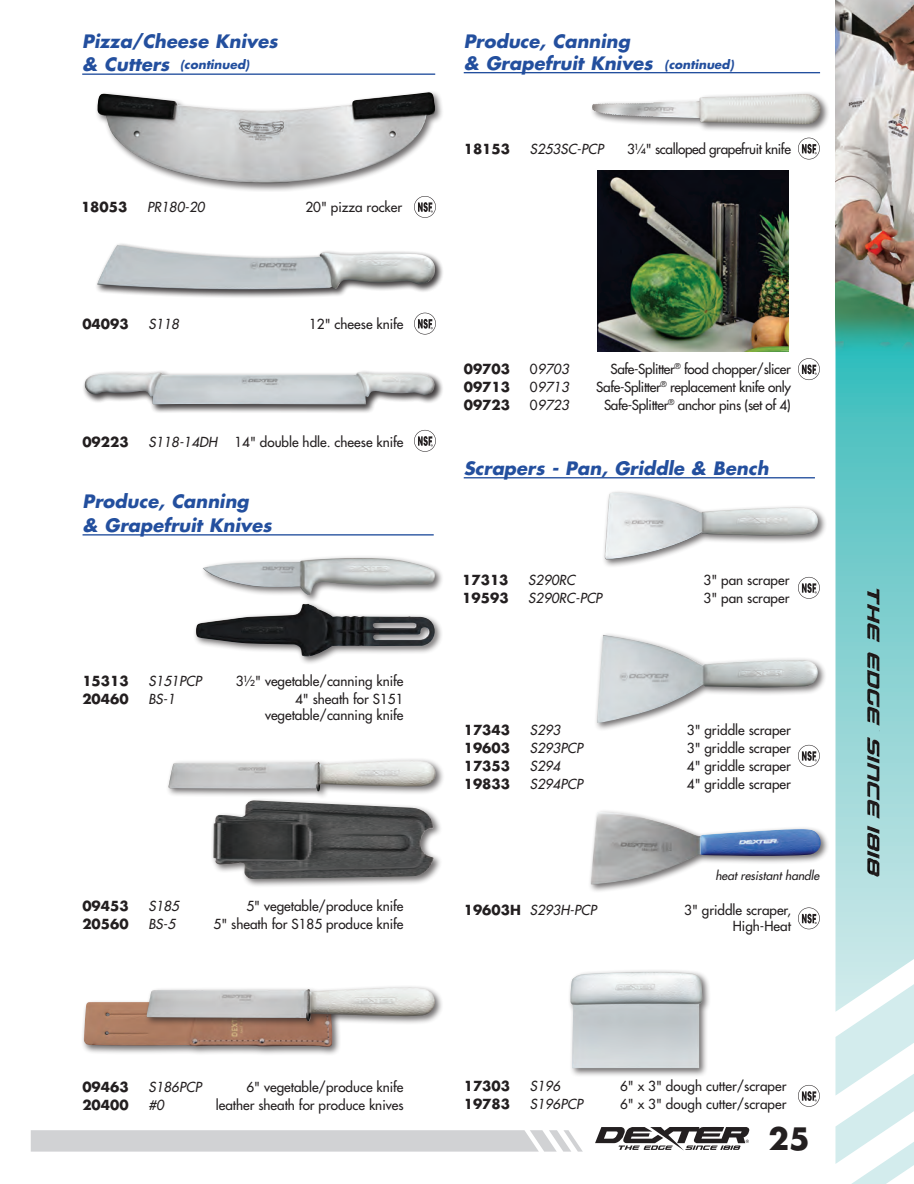
<style>
.page{position:relative;width:914px;height:1184px;background:#fff}
.page>*{position:absolute;margin:0;border:0;box-sizing:border-box;transform-origin:0 0}
.t1{font:700 30px "Futura";color:#231f20}
.t2{font:italic 700 18px/23.4px "Futura";color:#234f9e}
.t3{font:13.5px/16.2px "Futura";color:#231f20;text-align:right}
.t4{font:italic 13.5px "Futura";color:#231f20}
.t5{font:13.5px "Futura";letter-spacing:-.025em;color:#231f20}
.t6{font:700 13.5px "Futura";color:#231f20}
.t7{font:italic 12px "Futura";color:#231f20}
.t8{font:italic 700 12px "Futura";color:#234f9e}
.s1{font-size:12px}
.s2{font-style:normal}
.s3{font-weight:700;font-style:normal}
</style>
<div class="page">
<svg style="left:595px;top:1127px;width:154px;height:23px"></svg>
<svg style="left:835px;top:356px;width:79px;height:622px;background:#86d2d2"></svg>
<img style="left:867px;top:588px;width:12px;height:288px">
<svg style="left:31px;top:1130px;width:551px;height:21px;background:#d3d4d6"></svg>
<div style="left:95px;top:90px;width:349px;height:102px;background:#231f20;opacity:.65"></div>
<img style="left:98px;top:92px;width:337px;height:91px">
<hr style="left:82px;top:73px;width:353px;height:2px;background:#234f9e">
<hr style="left:464px;top:477px;width:350px;height:1px;background:#234f9e">
<hr style="left:82px;top:534px;width:352px;height:1px;background:#234f9e">
<div style="left:589px;top:91px;width:241px;height:42px;background:#231f20;opacity:.65"></div>
<img style="left:591px;top:94px;width:229px;height:30px">
<div style="left:602px;top:489px;width:225px;height:79px;background:#231f20;opacity:.65"></div>
<img style="left:604px;top:492px;width:214px;height:67px">
<div style="left:587px;top:809px;width:243px;height:84px;background:#231f20;opacity:.65"></div>
<img style="left:590px;top:812px;width:233px;height:72px">
<div style="left:594px;top:632px;width:233px;height:100px;background:#231f20;opacity:.65"></div>
<img style="left:597px;top:634px;width:221px;height:90px">
<div style="left:567px;top:969px;width:144px;height:108px;background:#231f20;opacity:.65"></div>
<img style="left:570px;top:971px;width:132px;height:97px">
<div style="left:81px;top:998px;width:261px;height:58px;background:#231f20;opacity:.65"></div>
<img style="left:84px;top:1001px;width:248px;height:46px">
<div style="left:95px;top:242px;width:349px;height:57px;background:#231f20;opacity:.65"></div>
<img style="left:97px;top:245px;width:338px;height:48px">
<div style="left:82px;top:369px;width:361px;height:45px;background:#231f20;opacity:.65"></div>
<img style="left:82px;top:372px;width:353px;height:32px">
<div style="left:144px;top:984px;width:300px;height:46px;background:#231f20;opacity:.65"></div>
<img style="left:146px;top:987px;width:289px;height:34px">
<div style="left:200px;top:555px;width:244px;height:49px;background:#231f20;opacity:.65"></div>
<img style="left:202px;top:558px;width:233px;height:37px">
<div style="left:193px;top:601px;width:251px;height:65px;background:#231f20;opacity:.65"></div>
<img style="left:196px;top:603px;width:238px;height:54px">
<div style="left:166px;top:757px;width:279px;height:43px;background:#231f20;opacity:.65"></div>
<img style="left:168px;top:759px;width:268px;height:32px">
<div style="left:210px;top:797px;width:232px;height:91px;background:#231f20;opacity:.65"></div>
<img style="left:213px;top:800px;width:221px;height:79px">
<img style="left:597px;top:170px;width:192px;height:182px">
<hr style="left:464px;top:72px;width:356px;height:1px;background:#234f9e">
<img style="left:835px;top:0;width:79px;height:356px">
<svg style="left:414px;top:196px;width:22px;height:22px"></svg>
<svg style="left:414px;top:313px;width:22px;height:21px"></svg>
<svg style="left:414px;top:430px;width:22px;height:22px"></svg>
<svg style="left:798px;top:1085px;width:21px;height:21px"></svg>
<svg style="left:798px;top:907px;width:21px;height:22px"></svg>
<svg style="left:798px;top:745px;width:21px;height:21px"></svg>
<svg style="left:798px;top:577px;width:21px;height:21px"></svg>
<svg style="left:798px;top:358px;width:21px;height:22px"></svg>
<svg style="left:798px;top:138px;width:21px;height:21px"></svg>
<svg style="left:908px;top:0;width:6px;height:5px"></svg>
<svg style="left:835px;top:978px;width:79px;height:206px"></svg>
<p class="t2" style="left:82px;top:29px;width:197px">Pizza/Cheese Knives &amp; Cutters</p>
<p class="t2" style="left:464px;top:29px;width:168px">Produce, Canning</p>
<p class="t8" style="left:180px;top:57px;width:71px">(continued)</p>
<p class="t2" style="left:464px;top:51px;width:272px">&amp; Grapefruit Knives <span class="s1">(continued)</span></p>
<p class="t6" style="left:81px;top:197px;width:48px">18053</p>
<p class="t4" style="left:147px;top:198px;width:59px">PR180-20</p>
<p class="t3" style="left:305px;top:199px;width:98px">20" pizza rocker</p>
<p class="t6" style="left:82px;top:315px;width:48px">04093</p>
<p class="t4" style="left:148px;top:316px;width:32px">S118</p>
<p class="t3" style="left:309px;top:316px;width:96px">12" cheese knife</p>
<p class="t6" style="left:82px;top:433px;width:48px">09223</p>
<p class="t4" style="left:148px;top:433px;width:70px">S118-14DH</p>
<p class="t3" style="left:234px;top:434px;width:170px">14" double hdle. cheese knife</p>
<p class="t2" style="left:82px;top:489px;width:168px">Produce, Canning</p>
<p class="t2" style="left:82px;top:513px;width:190px">&amp; Grapefruit Knives</p>
<p class="t6" style="left:82px;top:671px;width:48px">15313</p>
<p class="t4" style="left:148px;top:672px;width:54px">S151PCP</p>
<p class="t3" style="left:236px;top:672px;width:169px">3½" vegetable/canning knife</p>
<p class="t6" style="left:82px;top:689px;width:48px">20460</p>
<p class="t4" style="left:148px;top:690px;width:28px">BS-1</p>
<p class="t3" style="left:265px;top:690px;width:140px">4" sheath for S151 vegetable/canning knife</p>
<p class="t6" style="left:82px;top:896px;width:48px">09453</p>
<p class="t4" style="left:148px;top:897px;width:32px">S185</p>
<p class="t3" style="left:246px;top:897px;width:159px">5" vegetable/produce knife</p>
<p class="t6" style="left:82px;top:914px;width:48px">20560</p>
<p class="t4" style="left:148px;top:915px;width:28px">BS-5</p>
<p class="t3" style="left:214px;top:915px;width:191px">5" sheath for S185 produce knife</p>
<p class="t6" style="left:82px;top:1077px;width:48px">09463</p>
<p class="t4" style="left:148px;top:1077px;width:40px">S186pcp</p>
<p class="t3" style="left:246px;top:1078px;width:159px">6" vegetable/produce knife</p>
<p class="t6" style="left:82px;top:1095px;width:48px">20400</p>
<p class="t4" style="left:148px;top:1095px;width:17px">#0</p>
<p class="t3" style="left:216px;top:1096px;width:189px">leather sheath for produce knives</p>
<p class="t6" style="left:463px;top:139px;width:48px">18153</p>
<p class="t4" style="left:529px;top:140px;width:75px">S253SC-PCP</p>
<p class="t5" style="left:627px;top:140px;width:165px">3¼" scalloped grapefruit knife</p>
<p class="t6" style="left:464px;top:359px;width:48px">09703</p>
<p class="t4" style="left:530px;top:360px;width:41px"><span class="s2">0</span>9703</p>
<p class="t5" style="left:610px;top:360px;width:182px">Safe-Splitter<sup>®</sup> food chopper/slicer</p>
<p class="t6" style="left:464px;top:377px;width:48px">09713</p>
<p class="t4" style="left:530px;top:378px;width:41px"><span class="s2">0</span>9713</p>
<p class="t5" style="left:596px;top:378px;width:196px">Safe-Splitter<sup>®</sup> replacement knife only</p>
<p class="t6" style="left:464px;top:395px;width:48px">09723</p>
<p class="t4" style="left:530px;top:396px;width:41px"><span class="s2">0</span>9723</p>
<p class="t5" style="left:604px;top:396px;width:188px">Safe-Splitter<sup>®</sup> anchor pins (set of 4)</p>
<p class="t2" style="left:464px;top:456px;width:306px">Scrapers - Pan, Griddle &amp; Bench</p>
<p class="t6" style="left:462px;top:570px;width:48px">17313</p>
<p class="t4" style="left:528px;top:571px;width:48px">S290RC</p>
<p class="t3" style="left:703px;top:571px;width:87px">3" pan scraper</p>
<p class="t6" style="left:462px;top:588px;width:48px">19593</p>
<p class="t4" style="left:528px;top:589px;width:75px">S290RC-PCP</p>
<p class="t3" style="left:703px;top:589px;width:87px">3" pan scraper</p>
<p class="t6" style="left:463px;top:720px;width:48px">17343</p>
<p class="t4" style="left:529px;top:721px;width:32px">S293</p>
<p class="t3" style="left:686px;top:721px;width:106px">3" griddle scraper</p>
<p class="t6" style="left:463px;top:738px;width:48px">19603</p>
<p class="t4" style="left:529px;top:739px;width:40px">S293pcp</p>
<p class="t3" style="left:686px;top:739px;width:106px">3" griddle scraper</p>
<p class="t6" style="left:463px;top:756px;width:48px">17353</p>
<p class="t4" style="left:529px;top:757px;width:32px">S294</p>
<p class="t3" style="left:686px;top:757px;width:106px">4" griddle scraper</p>
<p class="t6" style="left:463px;top:774px;width:48px">19833</p>
<p class="t4" style="left:529px;top:775px;width:40px">S294pcp</p>
<p class="t3" style="left:686px;top:775px;width:106px">4" griddle scraper</p>
<p class="t7" style="left:715px;top:868px;width:106px">heat resistant handle</p>
<p class="t4" style="left:463px;top:901px;width:134px"><span class="s3">19603H</span> S293H-PCP</p>
<p class="t3" style="left:684px;top:901px;width:108px">3" griddle scraper,<br>High-Heat</p>
<p class="t6" style="left:463px;top:1076px;width:48px">17303</p>
<p class="t4" style="left:529px;top:1077px;width:32px">S196</p>
<p class="t3" style="left:620px;top:1077px;width:168px">6" x 3" dough cutter/scraper</p>
<p class="t6" style="left:463px;top:1094px;width:48px">19783</p>
<p class="t4" style="left:529px;top:1095px;width:40px">S196pcp</p>
<p class="t3" style="left:620px;top:1095px;width:168px">6" x 3" dough cutter/scraper</p>
<p class="t1" style="left:768px;top:1117px;width:43px">25</p>
</div>
